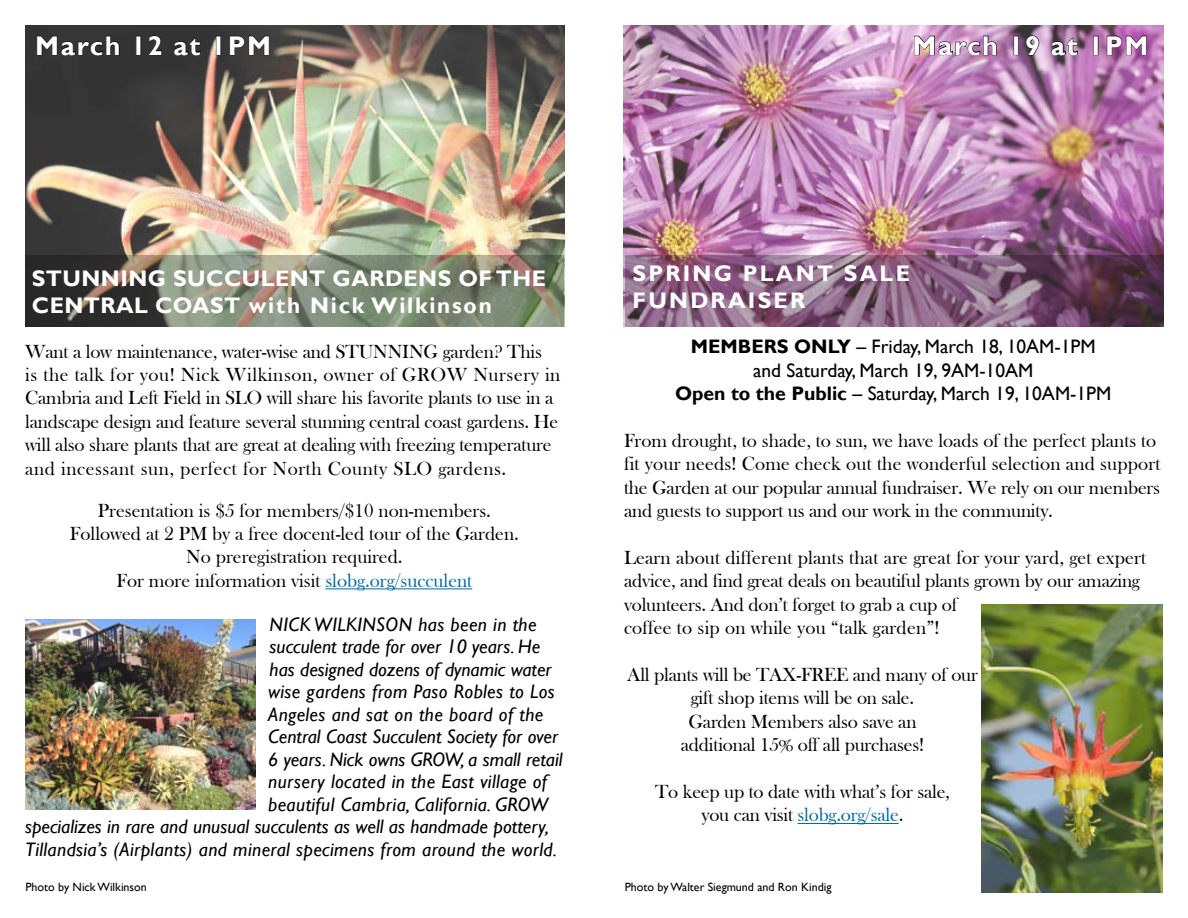
<style>
.page{position:relative;width:1188px;height:918px;background:#fff}
.page>*{position:absolute;margin:0;border:0;box-sizing:border-box;transform-origin:0 0}
.t1{font:700 27px "Gill Sans";letter-spacing:.06em;color:#fff}
.t2{font:700 22.5px/27px "Gill Sans";letter-spacing:.02em;color:#fff}
.t3{font:700 22.5px/27px "Gill Sans";letter-spacing:.1em;color:#fff}
.t4{font:19.5px/23.4px "Bask Old Face";letter-spacing:-.01em;color:#000}
.t5{font:italic 19.5px "Gill Sans";letter-spacing:.02em;color:#000}
.t6{font:italic 19.5px "Gill Sans";color:#000}
.t7{font:19.5px "Gill Sans";color:#000}
.t8{font:700 19.5px "Gill Sans";color:#000}
.t9{font:12px "Gill Sans";color:#000}
.s1{color:#0069a1}
.s2{font-weight:700}
</style>
<div class="page">
<img style="left:25px;top:26px;width:539px;height:229px">
<svg style="left:37px;top:35px;width:83px;height:21px;background:#292929"></svg>
<div style="left:136px;top:36px;width:5px;height:19px;border:1px solid #000"></div>
<svg style="left:149px;top:35px;width:13px;height:20px"></svg>
<svg style="left:174px;top:38px;width:27px;height:18px"></svg>
<div style="left:216px;top:36px;width:5px;height:19px;border:1px solid #000"></div>
<svg style="left:229px;top:35px;width:41px;height:20px"></svg>
<svg style="left:25px;top:255px;width:539px;height:72px;background:#727766"></svg>
<hr style="left:325px;top:588px;width:147px;height:1px;background:#0069a1">
<img style="left:26px;top:620px;width:230px;height:190px">
<img style="left:981px;top:604px;width:181px;height:288px">
<img style="left:623px;top:26px;width:541px;height:301px">
<svg style="left:914px;top:35px;width:83px;height:21px;background:#a2799a"></svg>
<div style="left:1014px;top:36px;width:5px;height:19px;border:1px solid #000"></div>
<svg style="left:1026px;top:35px;width:14px;height:21px"></svg>
<svg style="left:1051px;top:38px;width:27px;height:18px"></svg>
<svg style="left:1107px;top:35px;width:40px;height:20px"></svg>
<svg style="left:625px;top:255px;width:538px;height:72px;background:#7d5975"></svg>
<hr style="left:798px;top:823px;width:101px;height:1px;background:#0069a1">
<h1 class="t1" style="left:35px;top:29px;width:237px">MARCH 12 AT 1PM</h1>
<h1 class="t1" style="left:913px;top:29px;width:237px">MARCH 19 AT 1PM</h1>
<p class="t2" style="left:32px;top:265px;width:516px">STUNNING SUCCULENT GARDENS OF THE<br>CENTRAL COAST WITH NICK WILKINSON</p>
<p class="t4" style="left:25px;top:340px;width:537px">Want a low maintenance, water-wise and STUNNING garden? This<br>is the talk for you! Nick Wilkinson, owner of GROW Nursery in Cambria and Left Field in SLO will share his favorite plants to use in a landscape design and feature several stunning central coast gardens. He will also share plants that are great at dealing with freezing temperature and incessant sun, perfect for North County SLO gardens.</p>
<p class="t4" style="left:70px;top:499px;width:451px;text-align:center">Presentation is $5 for members/$10 non-members.<br>Followed at 2 PM by a free docent-led tour of the Garden.<br>No preregistration required.<br>For more information visit <span class="s1">slobg.org/succulent</span></p>
<p class="t5" style="left:270px;top:613px;width:268px">Nick Wilkinson has been in the</p>
<p class="t6" style="left:270px;top:635px;width:272px">succulent trade for over 10 years. He</p>
<p class="t6" style="left:270px;top:658px;width:284px">has designed dozens of dynamic water</p>
<p class="t5" style="left:268px;top:680px;width:288px">wise gardens from Paso Robles to Los</p>
<p class="t5" style="left:268px;top:703px;width:277px">Angeles and sat on the board of the</p>
<p class="t6" style="left:268px;top:725px;width:292px">Central Coast Succulent Society for over</p>
<p class="t6" style="left:268px;top:748px;width:296px">6 years. Nick owns GROW, a small retail</p>
<p class="t5" style="left:268px;top:770px;width:281px">nursery located in the East village of</p>
<p class="t5" style="left:268px;top:793px;width:282px">beautiful Cambria, California. GROW</p>
<p class="t6" style="left:25px;top:815px;width:525px">specializes in rare and unusual succulents as well as handmade pottery,</p>
<p class="t5" style="left:25px;top:838px;width:533px">Tillandsia’s (Airplants) and mineral specimens from around the world.</p>
<p class="t3" style="left:633px;top:261px;width:279px">SPRING PLANT SALE<br>FUNDRAISER</p>
<p class="t8" style="left:691px;top:335px;width:74px">MEMBERS</p>
<p class="t8" style="left:794px;top:335px;width:15px">ONLY</p>
<p class="t7" style="left:856px;top:335px;width:241px">– Friday, March 18, 10AM-1PM</p>
<p class="t7" style="left:753px;top:359px;width:282px">and Saturday, March 19, 9AM-10AM</p>
<p class="t7" style="left:675px;top:382px;width:438px"><span class="s2">OPEN TO THE PUBLIC</span> – Saturday, March 19, 10AM-1PM</p>
<p class="t4" style="left:624px;top:429px;width:538px">From drought, to shade, to sun, we have loads of the perfect plants to fit your needs! Come check out the wonderful selection and support the Garden at our popular annual fundraiser. We rely on our members and guests to support us and our work in the community.</p>
<p class="t4" style="left:624px;top:546px;width:524px">Learn about different plants that are great for your yard, get expert advice, and find great deals on beautiful plants grown by our amazing volunteers. And don’t forget to grab a cup of<br>coffee to sip on while you “talk garden”!</p>
<p class="t4" style="left:627px;top:663px;width:352px;text-align:center">All plants will be TAX-FREE and many of our gift shop items will be on sale.<br>Garden Members also save an<br>additional 15% off all purchases!</p>
<p class="t4" style="left:655px;top:780px;width:296px;text-align:center">To keep up to date with what’s for sale, you can visit <span class="s1">slobg.org/sale</span>.</p>
<p class="t9" style="left:26px;top:880px;width:123px">Photo by Nick Wilkinson</p>
<p class="t9" style="left:625px;top:880px;width:208px">Photo by Walter Siegmund and Ron Kindig</p>
</div>
